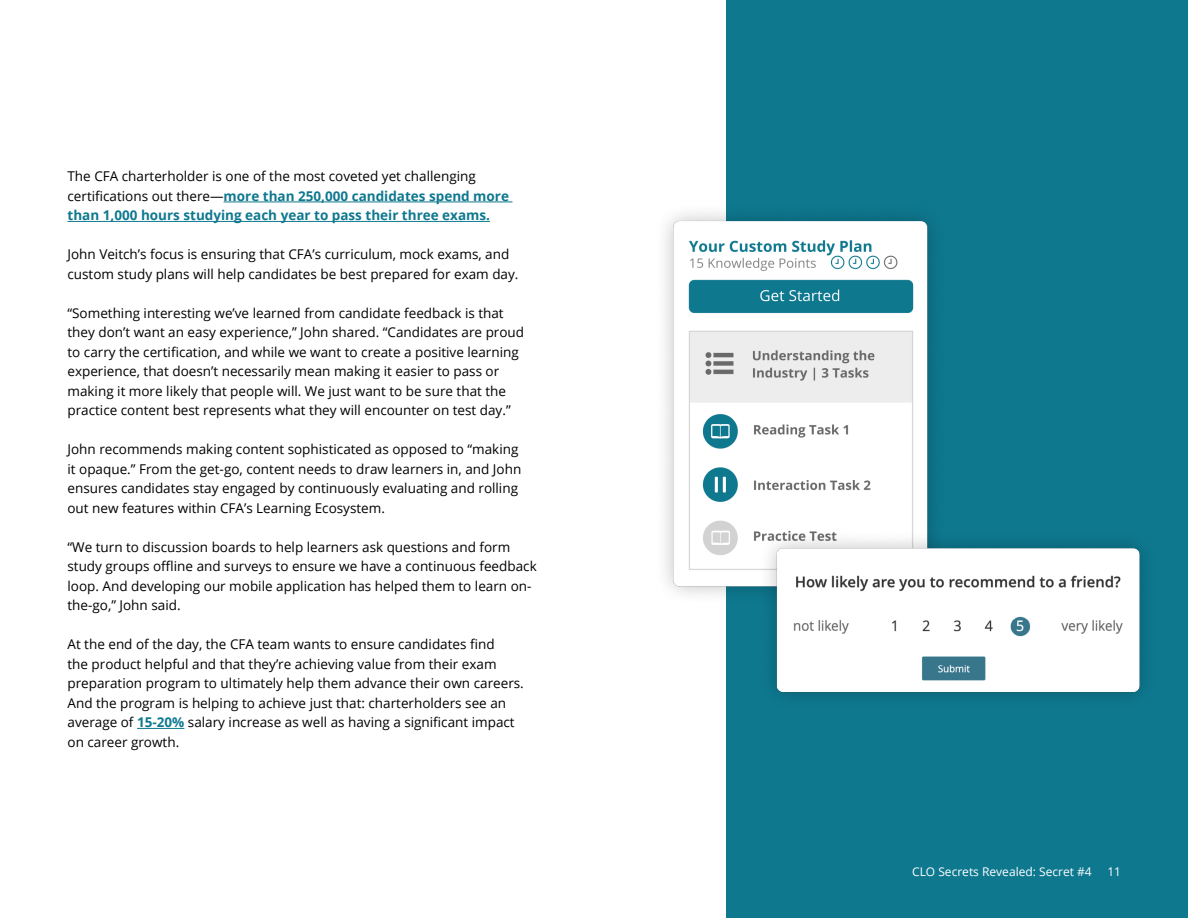
<style>
.page{position:relative;width:1188px;height:918px;background:#fff}
.page>*{position:absolute;margin:0;border:0;box-sizing:border-box;transform-origin:0 0}
.t1{font:13.5px/19.5px "Open Sans";color:#000}
.t2{font:700 13.5px/19.5px "Open Sans";color:#0e788f}
.t3{font:12px "Open Sans";color:#fff}
.s1{font-weight:400;color:#000}
.s2{font-weight:700;color:#0e788f}
</style>
<div class="page">
<div style="left:727px;top:0;width:461px;height:918px;background:#0e788f"></div>
<hr style="left:224px;top:202px;width:289px;height:1px;background:#0e788f">
<hr style="left:68px;top:221px;width:422px;height:1px;background:#0e788f">
<hr style="left:137px;top:728px;width:47px;height:1px;background:#0e788f">
<img style="left:665px;top:200px;width:268px;height:407px">
<img style="left:756px;top:528px;width:388px;height:169px">
<p class="t2" style="left:68px;top:166px;width:443px"><span class="s1">The CFA charterholder is one of the most coveted yet challenging certifications out there—</span>more than 250,000 candidates spend more than 1,000 hours studying each year to pass their three exams.</p>
<p class="t1" style="left:68px;top:244px;width:453px">John Veitch’s focus is ensuring that CFA’s curriculum, mock exams, and custom study plans will help candidates be best prepared for exam day.</p>
<p class="t1" style="left:68px;top:303px;width:458px">“Something interesting we’ve learned from candidate feedback is that they don’t want an easy experience,” John shared. “Candidates are proud to carry the certification, and while we want to create a positive learning experience, that doesn’t necessarily mean making it easier to pass or making it more likely that people will. We just want to be sure that the practice content best represents what they will encounter on test day.”</p>
<p class="t1" style="left:68px;top:439px;width:455px">John recommends making content sophisticated as opposed to “making it opaque.” From the get-go, content needs to draw learners in, and John ensures candidates stay engaged by continuously evaluating and rolling out new features within CFA’s Learning Ecosystem.</p>
<p class="t1" style="left:68px;top:537px;width:471px">“We turn to discussion boards to help learners ask questions and form study groups offline and surveys to ensure we have a continuous feedback loop. And developing our mobile application has helped them to learn on&shy;the-go,” John said.</p>
<p class="t1" style="left:68px;top:634px;width:458px">At the end of the day, the CFA team wants to ensure candidates find<br>the product helpful and that they’re achieving value from their exam preparation program to ultimately help them advance their own careers.<br>And the program is helping to achieve just that: charterholders see an average of <span class="s2">15-20%</span> salary increase as well as having a significant impact on career growth.</p>
<p class="t3" style="left:912px;top:864px;width:181px">CLO Secrets Revealed: Secret #4</p>
<p class="t3" style="left:1107px;top:864px;width:15px">11</p>
</div>
